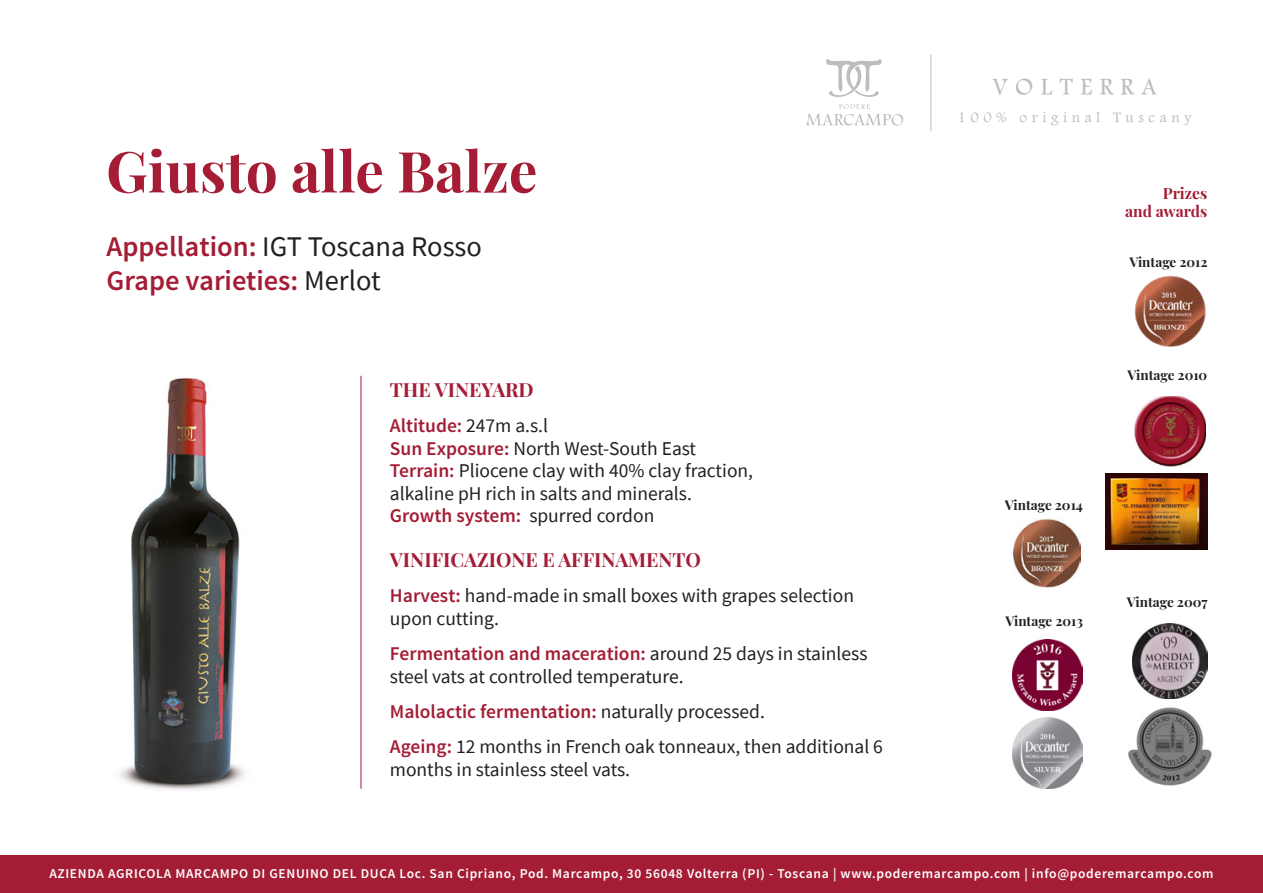
<style>
.page{position:relative;width:1263px;height:893px;background:#fff}
.page>*{position:absolute;margin:0;border:0;box-sizing:border-box;transform-origin:0 0}
.t1{font:700 56.55px "Playfair Display";color:#a41d35}
.t2{font:28.5px "Source Sans Pro";color:#231f20}
.t3{font:600 28.5px "Source Sans Pro";color:#a41d35}
.t4{font:24.9px "Andalus";letter-spacing:.3em;color:#bcbdc0}
.t5{font:19.5px/22.5px "Source Sans Pro";color:#231f20}
.t6{font:600 19.5px "Source Sans Pro";color:#a41d35}
.t7{font:700 19.5px "Playfair Display";color:#a41d35}
.t8{font:700 15.6px "Playfair Display";color:#a41d35}
.t9{font:15.15px "Andalus";letter-spacing:.3em;color:#bcbdc0}
.t10{font:600 13.5px "Source Sans Pro";letter-spacing:.05em;color:#fff}
.t11{font:700 13.5px "Playfair Display";color:#231f20}
.s1{font-weight:600;color:#a41d35}
.s2{font-weight:400;color:#231f20}
</style>
<div class="page">
<svg style="left:806px;top:59px;width:97px;height:67px"></svg>
<hr style="left:930px;top:55px;width:1px;height:76px;background:#bcbdc0">
<hr style="left:361px;top:376px;width:1px;height:413px;background:#a41d35">
<div style="left:0;top:856px;width:1263px;height:37px;background:#a41d35"></div>
<img style="left:119px;top:378px;width:127px;height:412px">
<img style="left:1012px;top:718px;width:71px;height:71px">
<img style="left:1134px;top:277px;width:71px;height:70px">
<img style="left:1013px;top:519px;width:68px;height:69px">
<img style="left:1134px;top:396px;width:71px;height:71px">
<img style="left:1012px;top:639px;width:71px;height:71px">
<img style="left:1105px;top:473px;width:102px;height:76px">
<img style="left:1128px;top:707px;width:84px;height:79px">
<img style="left:1133px;top:624px;width:74px;height:74px">
<p class="t4" style="left:992px;top:68px;width:165px">VOLTERRA</p>
<p class="t1" style="left:106px;top:127px;width:433px">Giusto alle Balze</p>
<p class="t2" style="left:107px;top:228px;width:377px"><span class="s1">Appellation:</span> IGT Toscana Rosso</p>
<p class="t3" style="left:107px;top:263px;width:276px">Grape varieties: <span class="s2">Merlot</span></p>
<p class="t7" style="left:390px;top:374px;width:145px">THE VINEYARD</p>
<p class="t5" style="left:390px;top:414px;width:308px"><span class="s1">Altitude:</span> 247m a.s.l<br><span class="s1">Sun Exposure:</span> North West-South East</p>
<p class="t5" style="left:390px;top:459px;width:365px"><span class="s1">Terrain:</span> Pliocene clay with 40% clay fraction,</p>
<p class="t5" style="left:390px;top:482px;width:303px">alkaline pH rich in salts and minerals.</p>
<p class="t6" style="left:390px;top:503px;width:266px">Growth system: <span class="s2">spurred cordon</span></p>
<p class="t7" style="left:390px;top:544px;width:313px">VINIFICAZIONE E AFFINAMENTO</p>
<p class="t5" style="left:390px;top:585px;width:466px"><span class="s1">Harvest:</span> hand-made in small boxes with grapes selection upon cutting.</p>
<p class="t5" style="left:390px;top:642px;width:479px"><span class="s1">Fermentation and maceration:</span> around 25 days in stainless steel vats at controlled temperature.</p>
<p class="t6" style="left:390px;top:699px;width:377px">Malolactic fermentation: <span class="s2">naturally processed.</span></p>
<p class="t5" style="left:390px;top:735px;width:495px"><span class="s1">Ageing:</span> 12 months in French oak tonneaux, then additional 6 months in stainless steel vats.</p>
<p class="t9" style="left:958px;top:106px;width:235px">100% original Tuscany</p>
<p class="t8" style="left:1163px;top:181px;width:46px">Prizes</p>
<p class="t8" style="left:1125px;top:199px;width:84px">and awards</p>
<p class="t11" style="left:1129px;top:251px;width:80px">Vintage 2012</p>
<p class="t11" style="left:1127px;top:364px;width:81px">Vintage 2010</p>
<p class="t11" style="left:1005px;top:494px;width:80px">Vintage 2014</p>
<p class="t11" style="left:1005px;top:610px;width:79px">Vintage 2013</p>
<p class="t11" style="left:1127px;top:591px;width:82px">Vintage 2007</p>
<p class="t10" style="left:49px;top:865px;width:1166px">AZIENDA AGRICOLA MARCAMPO DI GENUINO DEL DUCA Loc. San Cipriano, Pod. Marcampo, 30 56048 Volterra (PI) - Toscana | www.poderemarcampo.com | info@poderemarcampo.com</p>
</div>
